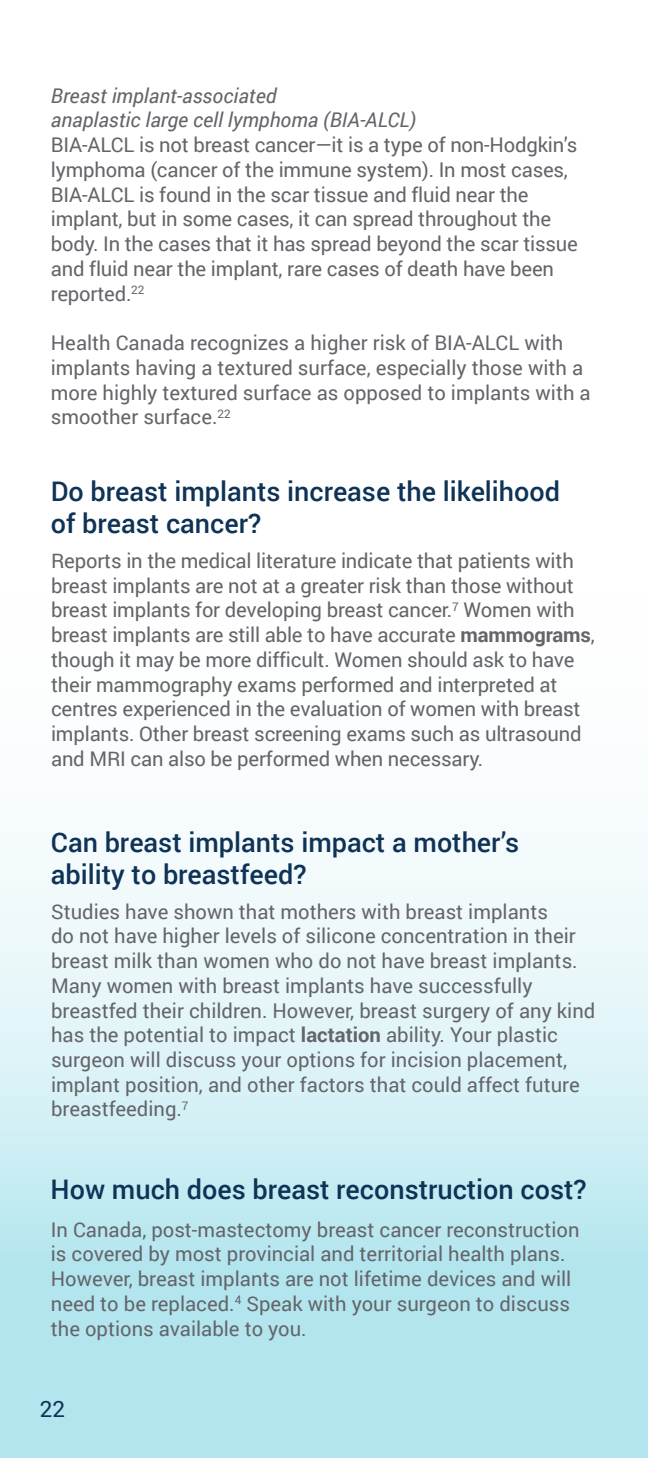
<style>
.page{position:relative;width:648px;height:1458px;background:#fff}
.page>*{position:absolute;margin:0;border:0;box-sizing:border-box;transform-origin:0 0}
.t1{font:500 27px/32.4px "Roboto";color:#0e3357}
.t2{font:22.5px "Roboto";color:#0e3357}
.t3{font:20.25px/24.8px "Roboto";letter-spacing:-.005em;color:#64656a}
.t4{font:italic 20.25px/24.8px "Roboto";color:#64656a}
.s1{font-weight:700}
</style>
<div class="page">
<svg style="left:0;top:851px;width:648px;height:607px;background:#cdeef3"></svg>
<p class="t4" style="left:51px;top:82px;width:367px">Breast implant-associated<br>anaplastic large cell lymphoma (BIA-ALCL)</p>
<p class="t3" style="left:51px;top:132px;width:529px">BIA-ALCL is not breast cancer—it is a type of non-Hodgkin’s lymphoma (cancer of the immune system). In most cases, BIA-ALCL is found in the scar tissue and fluid near the implant, but in some cases, it can spread throughout the body. In the cases that it has spread beyond the scar tissue and fluid near the implant, rare cases of death have been reported.<sup>22</sup></p>
<p class="t3" style="left:51px;top:330px;width:541px">Health Canada recognizes a higher risk of BIA-ALCL with implants having a textured surface, especially those with a more highly textured surface as opposed to implants with a smoother surface.<sup>22</sup></p>
<h1 class="t1" style="left:51px;top:474px;width:511px">Do breast implants increase the likelihood of breast cancer?</h1>
<p class="t3" style="left:51px;top:547px;width:545px">Reports in the medical literature indicate that patients with breast implants are not at a greater risk than those without breast implants for developing breast cancer.<sup>7</sup> Women with breast implants are still able to have accurate <span class="s1">mammograms</span>, though it may be more difficult. Women should ask to have their mammography exams performed and interpreted at centres experienced in the evaluation of women with breast implants. Other breast screening exams such as ultrasound and MRI can also be performed when necessary.</p>
<h1 class="t1" style="left:51px;top:825px;width:470px">Can breast implants impact a mother’s ability to breastfeed?</h1>
<p class="t3" style="left:51px;top:898px;width:546px">Studies have shown that mothers with breast implants<br>do not have higher levels of silicone concentration in their breast milk than women who do not have breast implants.<br>Many women with breast implants have successfully breastfed their children. However, breast surgery of any kind has the potential to impact <span class="s1">lactation</span> ability. Your plastic surgeon will discuss your options for incision placement, implant position, and other factors that could affect future breastfeeding.<sup>7</sup></p>
<h1 class="t1" style="left:51px;top:1172px;width:537px">How much does breast reconstruction cost?</h1>
<p class="t3" style="left:51px;top:1216px;width:530px">In Canada, post-mastectomy breast cancer reconstruction is covered by most provincial and territorial health plans.<br>However, breast implants are not lifetime devices and will need to be replaced.<sup>4</sup> Speak with your surgeon to discuss the options available to you.</p>
<p class="t2" style="left:40px;top:1394px;width:27px">22</p>
</div>
